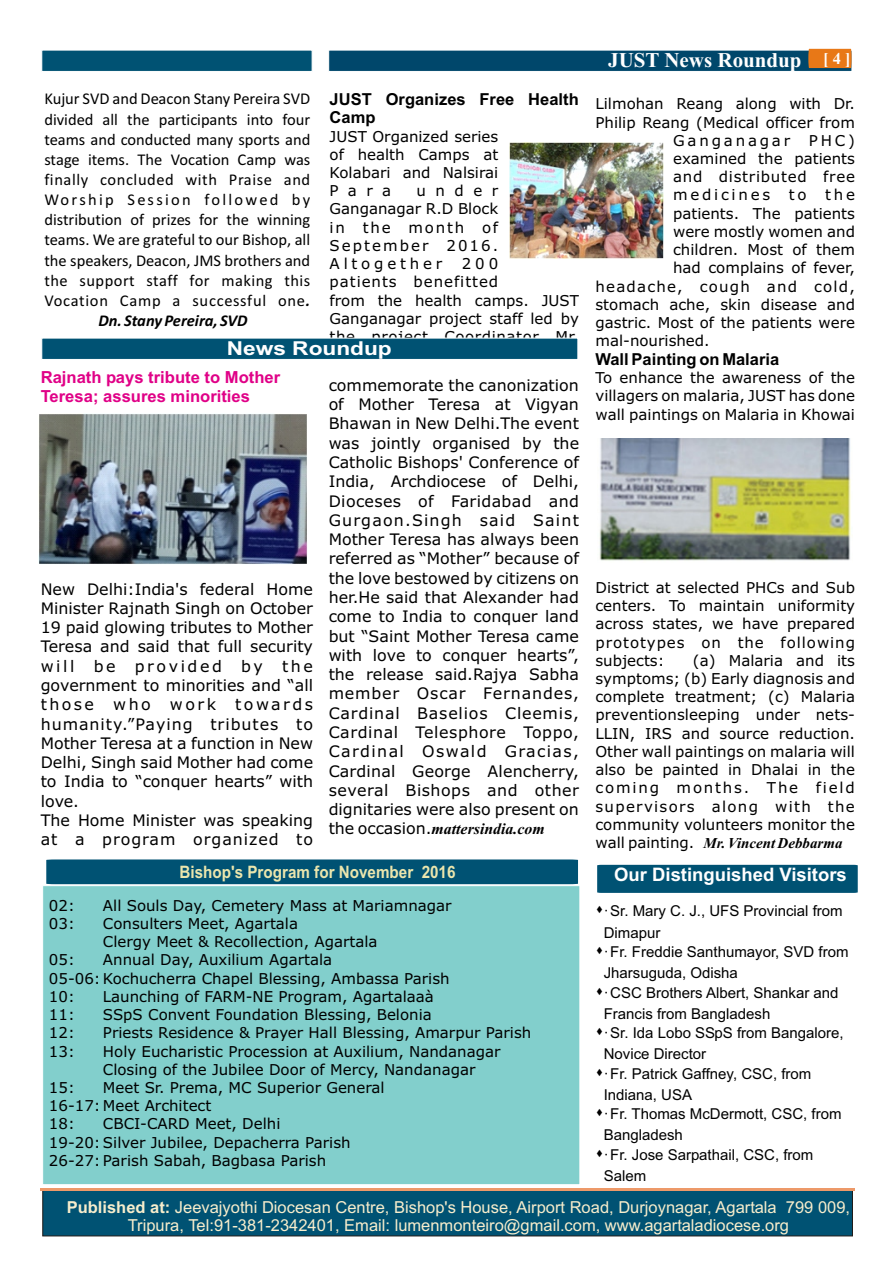
<style>
.page{position:relative;width:894px;height:1263px;background:#fff}
.page>*{position:absolute;margin:0;border:0;box-sizing:border-box;transform-origin:0 0}
.t1{font:700 21px "Times New Roman";color:#fff}
.t2{font:700 19.2px "Arial";color:#fff;scale:1.18 1}
.t3{font:700 18.6px "Arial";color:#fff}
.t4{font:700 17.1px "Arial";color:#ebe6ad;scale:.89 1}
.t5{font:700 16.65px/18.6px "Arial";color:#e00087}
.t6{font:16.5px/20.1px "Calibri";color:#000;text-align:center}
.t7{font:16.5px/18.5px "Arial";color:#f7edcc;text-align:center}
.t8{font:700 16.5px/18.5px "Arial";color:#000}
.t9{font:700 16.5px "Times New Roman";color:#fff}
.t10{font:15.9px/19.4px "Verdana";color:#000}
.t11{font:italic 700 15.9px "Times New Roman";color:#000}
.t12{font:15px/18.3px "Verdana";color:#000}
.t13{font:15px/21.1px "Arial";color:#000}
.t14{font:italic 700 15px "Times New Roman";color:#000}
.t15{font:15px "Verdana";letter-spacing:.08em;color:#000}
.t16{font:15px "Verdana";letter-spacing:.045em;color:#000}
.t17{font:15px "Verdana";letter-spacing:.19em;color:#000}
.t18{font:15px "Verdana";letter-spacing:.185em;color:#000}
.s1{font-weight:700;font-style:italic}
.s2{font-family:"Verdana";font-weight:400;font-style:normal}
.s3{font-weight:700}
</style>
<div class="page">
<div style="left:42px;top:885px;width:538px;height:300px;background:#82cfcc;border:1px solid #fff"></div>
<div style="left:329px;top:50px;width:523px;height:22px;background:#00476b;border:1px solid #fff"></div>
<div style="left:42px;top:50px;width:270px;height:22px;background:#005273;border:1px solid #fff"></div>
<div style="left:46px;top:859px;width:532px;height:25px;background:#005273"></div>
<div style="left:43px;top:1190px;width:810px;height:46px;background:#005273;border:1px solid #1f1a17"></div>
<hr style="left:40px;top:1188px;width:815px;height:2px;background:#ed9969">
<svg style="left:808px;top:49px;width:44px;height:19px"></svg>
<div style="left:597px;top:865px;width:261px;height:28px;background:#005273"></div>
<div style="left:42px;top:338px;width:536px;height:22px;background:#005273;border:1px solid #fff"></div>
<img style="left:39px;top:414px;width:268px;height:150px">
<img style="left:509px;top:143px;width:154px;height:116px">
<img style="left:599px;top:439px;width:252px;height:122px">
<p class="t8" style="left:330px;top:91px;width:251px">JUST Organizes Free Health<br>Camp</p>
<p class="t12" style="left:330px;top:128px;width:170px;text-align:justify">JUST Organized series of health Camps at Kolabari and Nalsirai Para</p>
<p class="t6" style="left:44px;top:90px;width:268px">Kujur SVD and Deacon Stany Pereira SVD divided all the participants into four teams and conducted many sports and stage items. The Vocation Camp was finally concluded with Praise and Worship Session followed by distribution of prizes for the winning teams. We are grateful to our Bishop, all the speakers, Deacon, JMS brothers and the support staff for making this Vocation Camp a successful one<span class="s1">.<br>Dn. Stany Pereira, SVD</span></p>
<p class="t12" style="left:330px;top:183px;width:170px;text-align:justify;text-indent:87px">under Ganganagar R.D Block in the month of September 2016.<br>Altogether</p>
<p class="t12" style="left:330px;top:256px;width:251px;text-indent:132px">200<br>patients benefitted<br>from the health camps. JUST<br>Ganganagar project staff led by the project Coordinator Mr.</p>
<p class="t2" style="left:227px;top:341px;width:141px">News Roundup</p>
<p class="t5" style="left:41px;top:370px;width:241px">Rajnath pays tribute to Mother<br>Teresa; assures minorities</p>
<p class="t10" style="left:41px;top:580px;width:274px">New Delhi:India's federal Home<br>Minister Rajnath Singh on October<br>19 paid glowing tributes to Mother<br>Teresa and said that full security will be provided by the government to minorities and “all those who work towards humanity.”Paying tributes to<br>Mother Teresa at a function in New<br>Delhi, Singh said Mother had come to India to “conquer hearts” with love.<br>The Home Minister was speaking at a program organized to</p>
<p class="t10" style="left:329px;top:377px;width:252px;text-align:justify">commemorate the canonization of Mother Teresa at Vigyan Bhawan in New Delhi.The event was jointly organised by the Catholic Bishops' Conference of India, Archdiocese of Delhi, Dioceses of Faridabad and Gurgaon.Singh said Saint Mother Teresa has always been referred as “Mother” because of the love bestowed by citizens on her.He said that Alexander had come to India to conquer land but “Saint Mother Teresa came with love to conquer hearts”, the release said.Rajya Sabha member Oscar Fernandes, Cardinal Baselios Cleemis, Cardinal Telesphore Toppo, Cardinal Oswald Gracias, Cardinal George Alencherry, several Bishops and other dignitaries were also present on</p>
<p class="t11" style="left:329px;top:824px;width:218px"><span class="s2">the occasion.</span>mattersindia.com</p>
<h1 class="t1" style="left:608px;top:53px;width:195px">JUST News Roundup</h1>
<p class="t9" style="left:823px;top:52px;width:29px">[ 4 ]</p>
<p class="t12" style="left:596px;top:96px;width:261px">Lilmohan Reang along with Dr.</p>
<p class="t12" style="left:596px;top:114px;width:261px">Philip Reang (Medical officer from</p>
<p class="t17" style="left:673px;top:134px;width:183px">Ganganagar PHC)</p>
<p class="t12" style="left:673px;top:151px;width:183px">examined the patients</p>
<p class="t16" style="left:673px;top:171px;width:183px">and distributed free</p>
<p class="t18" style="left:673px;top:189px;width:183px">medicines to the</p>
<p class="t12" style="left:673px;top:205px;width:183px">patients. The patients</p>
<p class="t12" style="left:673px;top:224px;width:183px">were mostly women and</p>
<p class="t12" style="left:673px;top:242px;width:183px">children. Most of them</p>
<p class="t12" style="left:673px;top:260px;width:183px">had complains of fever,</p>
<p class="t15" style="left:596px;top:280px;width:261px">headache, cough and cold,</p>
<p class="t12" style="left:596px;top:296px;width:261px">stomach ache, skin disease and</p>
<p class="t12" style="left:596px;top:315px;width:261px">gastric. Most of the patients were</p>
<p class="t12" style="left:596px;top:333px;width:116px">mal-nourished.</p>
<p class="t8" style="left:596px;top:351px;width:185px">Wall Painting on Malaria</p>
<p class="t12" style="left:596px;top:370px;width:261px;text-align:justify">To enhance the awareness of the villagers on malaria, JUST has done wall paintings on Malaria in Khowai</p>
<p class="t12" style="left:596px;top:580px;width:261px;text-align:justify">District at selected PHCs and Sub centers. To maintain uniformity across states, we have prepared prototypes on the following subjects:</p>
<p class="t12" style="left:596px;top:652px;width:261px;text-align:justify;text-indent:97px">(a) Malaria and its symptoms; (b) Early diagnosis and complete treatment; (c) Malaria preventionsleeping under nets-LLIN, IRS and source reduction.<br>Other wall paintings on malaria will also be painted in Dhalai in the coming months. The field supervisors along with the community volunteers monitor the</p>
<p class="t14" style="left:596px;top:838px;width:249px"><span class="s2">wall painting.</span> Mr. Vincent Debbarma</p>
<p class="t4" style="left:180px;top:865px;width:312px">Bishop's Program for November 2016</p>
<p class="t3" style="left:614px;top:867px;width:234px">Our Distinguished Visitors</p>
<p class="t12" style="left:49px;top:897px;width:27px">02:</p>
<p class="t12" style="left:103px;top:897px;width:350px">All Souls Day, Cemetery Mass at Mariamnagar</p>
<p class="t12" style="left:49px;top:916px;width:27px">03:</p>
<p class="t12" style="left:103px;top:916px;width:276px">Consulters Meet, Agartala<br>Clergy Meet &amp; Recollection, Agartala</p>
<p class="t12" style="left:49px;top:952px;width:27px">05:</p>
<p class="t12" style="left:49px;top:952px;width:402px;text-indent:54px">Annual Day, Auxilium Agartala<br>05-06:Kochucherra Chapel Blessing, Ambassa Parish<br>10:</p>
<p class="t12" style="left:103px;top:989px;width:333px">Launching of FARM-NE Program, Agartalaaà</p>
<p class="t12" style="left:49px;top:1007px;width:27px">11:</p>
<p class="t12" style="left:103px;top:1007px;width:330px">SSpS Convent Foundation Blessing, Belonia</p>
<p class="t12" style="left:49px;top:1025px;width:27px">12:</p>
<p class="t12" style="left:103px;top:1025px;width:430px">Priests Residence &amp; Prayer Hall Blessing, Amarpur Parish</p>
<p class="t12" style="left:49px;top:1043px;width:27px">13:</p>
<p class="t12" style="left:103px;top:1043px;width:399px">Holy Eucharistic Procession at Auxilium, Nandanagar<br>Closing of the Jubilee Door of Mercy, Nandanagar</p>
<p class="t12" style="left:49px;top:1080px;width:27px">15:</p>
<p class="t12" style="left:49px;top:1080px;width:337px;text-indent:54px">Meet Sr. Prema, MC Superior General<br>16-17: Meet Architect<br>18:</p>
<p class="t12" style="left:49px;top:1116px;width:303px;text-indent:54px">CBCI-CARD Meet, Delhi<br>19-20:Silver Jubilee, Depacherra Parish<br>26-27:Parish Sabah, Bagbasa Parish</p>
<p class="t13" style="left:604px;top:902px;width:241px;text-indent:-8px">▲·Sr. Mary C. J., UFS Provincial from<br>Dimapur</p>
<p class="t13" style="left:604px;top:943px;width:246px;text-indent:-8px">▲·Fr. Freddie Santhumayor, SVD from<br>Jharsuguda, Odisha</p>
<p class="t13" style="left:604px;top:983px;width:236px;text-indent:-8px">▲·CSC Brothers Albert, Shankar and<br>Francis from Bangladesh</p>
<p class="t13" style="left:604px;top:1024px;width:242px;text-indent:-8px">▲·Sr. Ida Lobo SSpS from Bangalore,<br>Novice Director</p>
<p class="t13" style="left:604px;top:1064px;width:209px;text-indent:-8px">▲·Fr. Patrick Gaffney, CSC, from<br>Indiana, USA</p>
<p class="t13" style="left:604px;top:1105px;width:239px;text-indent:-8px">▲·Fr. Thomas McDermott, CSC, from<br>Bangladesh</p>
<p class="t13" style="left:604px;top:1145px;width:211px;text-indent:-8px">▲·Fr. Jose Sarpathail, CSC, from<br>Salem</p>
<p class="t7" style="left:67px;top:1199px;width:785px"><span class="s3">Published at:</span> Jeevajyothi Diocesan Centre, Bishop's House, Airport Road, Durjoynagar, Agartala 799 009,<br>Tripura, Tel:91-381-2342401, Email: lumenmonteiro@gmail.com, www.agartaladiocese.org</p>
</div>
